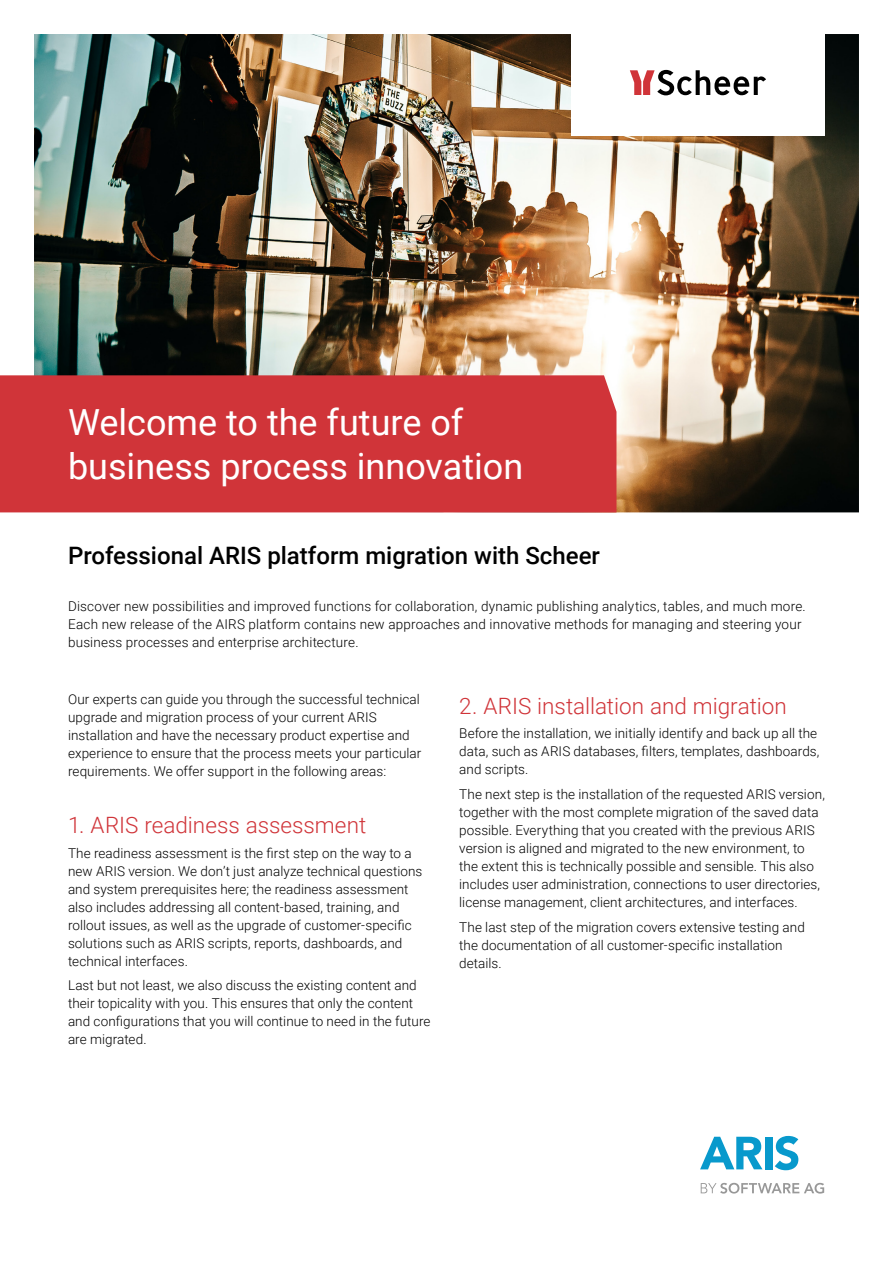
<style>
.page{position:relative;width:893px;height:1263px;background:#fff}
.page>*{position:absolute;margin:0;border:0;box-sizing:border-box;transform-origin:0 0}
.t1{font:36px/43.2px "Roboto";color:#fff}
.t2{font:500 24px "Roboto";color:#000}
.t3{font:300 22.5px "Roboto";color:#d03439}
.t4{font:300 13.5px/18px "Roboto";letter-spacing:.005em;color:#000}
</style>
<div class="page">
<img style="left:34px;top:34px;width:825px;height:478px">
<div style="left:0;top:375px;width:616px;height:137px;background:#d03439"></div>
<svg style="left:700px;top:1137px;width:62px;height:32px"></svg>
<div style="left:765px;top:1137px;width:7px;height:32px;background:#0899cc"></div>
<svg style="left:775px;top:1136px;width:23px;height:34px"></svg>
<svg style="left:701px;top:1183px;width:123px;height:10px"></svg>
<div style="left:572px;top:30px;width:253px;height:106px;background:#fff"></div>
<svg style="left:630px;top:70px;width:136px;height:25px"></svg>
<h1 class="t1" style="left:68px;top:400px;width:457px">Welcome to the future of business process innovation</h1>
<h2 class="t2" style="left:68px;top:539px;width:533px">Professional ARIS platform migration with Scheer</h2>
<p class="t4" style="left:68px;top:597px;width:739px">Discover new possibilities and improved functions for collaboration, dynamic publishing analytics, tables, and much more.<br>Each new release of the AIRS platform contains new approaches and innovative methods for managing and steering your business processes and enterprise architecture.</p>
<p class="t4" style="left:68px;top:690px;width:355px">Our experts can guide you through the successful technical upgrade and migration process of your current ARIS installation and have the necessary product expertise and experience to ensure that the process meets your particular requirements. We offer support in the following areas:</p>
<h3 class="t3" style="left:68px;top:809px;width:300px">1. ARIS readiness assessment</h3>
<p class="t4" style="left:68px;top:843px;width:356px">The readiness assessment is the first step on the way to a new ARIS version. We don’t just analyze technical questions and system prerequisites here; the readiness assessment also includes addressing all content-based, training, and rollout issues, as well as the upgrade of customer-specific solutions such as ARIS scripts, reports, dashboards, and technical interfaces.</p>
<p class="t4" style="left:68px;top:976px;width:364px">Last but not least, we also discuss the existing content and their topicality with you. This ensures that only the content and configurations that you will continue to need in the future are migrated.</p>
<h3 class="t3" style="left:459px;top:690px;width:329px">2. ARIS installation and migration</h3>
<p class="t4" style="left:459px;top:724px;width:362px">Before the installation, we initially identify and back up all the data, such as ARIS databases, filters, templates, dashboards, and scripts.</p>
<p class="t4" style="left:459px;top:785px;width:367px">The next step is the installation of the requested ARIS version, together with the most complete migration of the saved data possible. Everything that you created with the previous ARIS version is aligned and migrated to the new environment, to the extent this is technically possible and sensible. This also includes user administration, connections to user directories, license management, client architectures, and interfaces.</p>
<p class="t4" style="left:459px;top:917px;width:347px">The last step of the migration covers extensive testing and the documentation of all customer-specific installation details.</p>
</div>
